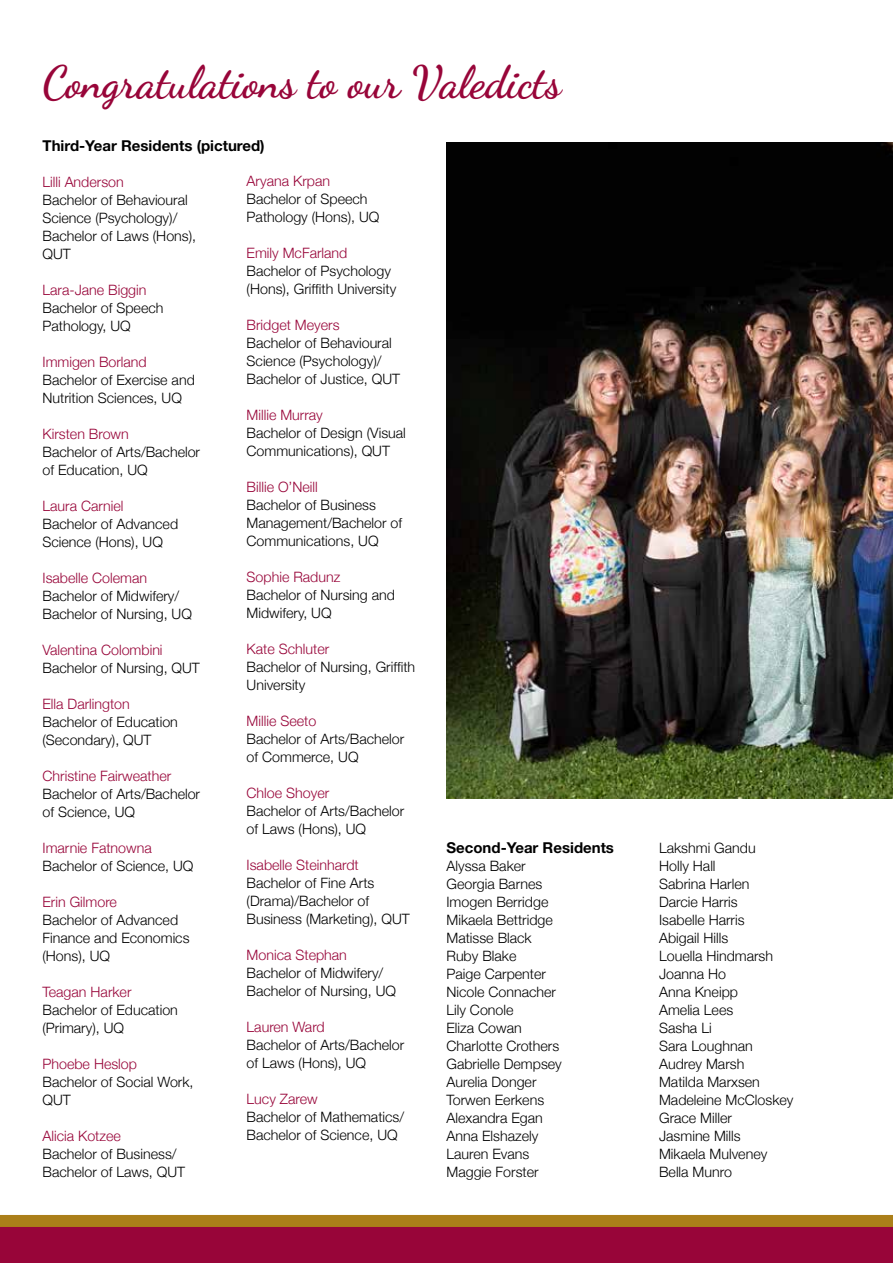
<style>
.page{position:relative;width:893px;height:1263px;background:#fff}
.page>*{position:absolute;margin:0;border:0;box-sizing:border-box;transform-origin:0 0}
.t1{font:700 44.25px "Dancing Script";color:#980539}
.t2{font:700 15px "Helvetica Neue LT Std";color:#000}
.t3{font:300 14.25px/18px "Helvetica Neue";color:#000}
.t4{font:300 14.25px "Helvetica Neue";color:#980539}
</style>
<div class="page">
<svg style="left:0;top:1215px;width:893px;height:48px;background:#9c2330"></svg>
<img style="left:446px;top:142px;width:447px;height:656px">
<h1 class="t1" style="left:43px;top:48px;width:520px">Congratulations to our Valedicts</h1>
<p class="t2" style="left:43px;top:136px;width:224px">Third-Year Residents (pictured)</p>
<p class="t4" style="left:43px;top:173px;width:83px">Lilli Anderson</p>
<p class="t3" style="left:43px;top:190px;width:155px">Bachelor of Behavioural<br>Science (Psychology)/<br>Bachelor of Laws (Hons),<br>QUT</p>
<p class="t4" style="left:43px;top:281px;width:106px">Lara-Jane Biggin</p>
<p class="t3" style="left:43px;top:298px;width:122px">Bachelor of Speech<br>Pathology, UQ</p>
<p class="t4" style="left:43px;top:353px;width:106px">Immigen Borland</p>
<p class="t3" style="left:43px;top:370px;width:154px">Bachelor of Exercise and<br>Nutrition Sciences, UQ</p>
<p class="t4" style="left:43px;top:425px;width:88px">Kirsten Brown</p>
<p class="t3" style="left:43px;top:442px;width:159px">Bachelor of Arts/Bachelor of Education, UQ</p>
<p class="t4" style="left:43px;top:497px;width:83px">Laura Carniel</p>
<p class="t3" style="left:43px;top:514px;width:137px">Bachelor of Advanced<br>Science (Hons), UQ</p>
<p class="t4" style="left:43px;top:569px;width:106px">Isabelle Coleman</p>
<p class="t3" style="left:43px;top:586px;width:151px">Bachelor of Midwifery/<br>Bachelor of Nursing, UQ</p>
<p class="t4" style="left:43px;top:641px;width:122px">Valentina Colombini</p>
<p class="t3" style="left:43px;top:658px;width:159px">Bachelor of Nursing, QUT</p>
<p class="t4" style="left:43px;top:695px;width:89px">Ella Darlington</p>
<p class="t3" style="left:43px;top:712px;width:137px">Bachelor of Education (Secondary), QUT</p>
<p class="t4" style="left:43px;top:767px;width:130px">Christine Fairweather</p>
<p class="t3" style="left:43px;top:784px;width:159px">Bachelor of Arts/Bachelor of Science, UQ</p>
<p class="t4" style="left:43px;top:839px;width:111px">Imarnie Fatnowna</p>
<p class="t3" style="left:43px;top:856px;width:153px">Bachelor of Science, UQ</p>
<p class="t4" style="left:43px;top:893px;width:76px">Erin Gilmore</p>
<p class="t3" style="left:43px;top:910px;width:149px">Bachelor of Advanced<br>Finance and Economics (Hons), UQ</p>
<p class="t4" style="left:43px;top:983px;width:90px">Teagan Harker</p>
<p class="t3" style="left:43px;top:1000px;width:137px">Bachelor of Education (Primary), UQ</p>
<p class="t4" style="left:43px;top:1055px;width:96px">Phoebe Heslop</p>
<p class="t3" style="left:43px;top:1072px;width:153px">Bachelor of Social Work,<br>QUT</p>
<p class="t4" style="left:43px;top:1127px;width:80px">Alicia Kotzee</p>
<p class="t3" style="left:43px;top:1144px;width:144px">Bachelor of Business/<br>Bachelor of Laws, QUT</p>
<p class="t4" style="left:247px;top:173px;width:85px">Aryana Krpan</p>
<p class="t3" style="left:247px;top:190px;width:134px">Bachelor of Speech<br>Pathology (Hons), UQ</p>
<p class="t4" style="left:247px;top:245px;width:102px">Emily McFarland</p>
<p class="t3" style="left:247px;top:262px;width:151px">Bachelor of Psychology (Hons), Griffith University</p>
<p class="t4" style="left:247px;top:317px;width:94px">Bridget Meyers</p>
<p class="t3" style="left:247px;top:334px;width:155px">Bachelor of Behavioural<br>Science (Psychology)/<br>Bachelor of Justice, QUT</p>
<p class="t4" style="left:247px;top:407px;width:78px">Millie Murray</p>
<p class="t3" style="left:247px;top:424px;width:161px">Bachelor of Design (Visual<br>Communications), QUT</p>
<p class="t4" style="left:247px;top:479px;width:73px">Billie O’Neill</p>
<p class="t3" style="left:247px;top:496px;width:157px">Bachelor of Business<br>Management/Bachelor of<br>Communications, UQ</p>
<p class="t4" style="left:247px;top:569px;width:95px">Sophie Radunz</p>
<p class="t3" style="left:247px;top:586px;width:150px">Bachelor of Nursing and<br>Midwifery, UQ</p>
<p class="t4" style="left:247px;top:641px;width:84px">Kate Schluter</p>
<p class="t3" style="left:247px;top:658px;width:170px">Bachelor of Nursing, Griffith<br>University</p>
<p class="t4" style="left:247px;top:713px;width:71px">Millie Seeto</p>
<p class="t3" style="left:247px;top:730px;width:159px">Bachelor of Arts/Bachelor of Commerce, UQ</p>
<p class="t4" style="left:247px;top:785px;width:84px">Chloe Shoyer</p>
<p class="t3" style="left:247px;top:802px;width:159px">Bachelor of Arts/Bachelor of Laws (Hons), UQ</p>
<p class="t4" style="left:247px;top:857px;width:114px">Isabelle Steinhardt</p>
<p class="t3" style="left:247px;top:874px;width:165px">Bachelor of Fine Arts (Drama)/Bachelor of<br>Business (Marketing), QUT</p>
<p class="t4" style="left:247px;top:947px;width:102px">Monica Stephan</p>
<p class="t3" style="left:247px;top:964px;width:151px">Bachelor of Midwifery/<br>Bachelor of Nursing, UQ</p>
<p class="t4" style="left:247px;top:1019px;width:80px">Lauren Ward</p>
<p class="t3" style="left:247px;top:1036px;width:159px">Bachelor of Arts/Bachelor of Laws (Hons), UQ</p>
<p class="t4" style="left:247px;top:1090px;width:73px">Lucy Zarew</p>
<p class="t3" style="left:247px;top:1108px;width:159px">Bachelor of Mathematics/<br>Bachelor of Science, UQ</p>
<p class="t2" style="left:446px;top:838px;width:169px">Second-Year Residents</p>
<p class="t3" style="left:446px;top:856px;width:117px">Alyssa Baker<br>Georgia Barnes<br>Imogen Berridge<br>Mikaela Bettridge<br>Matisse Black<br>Ruby Blake<br>Paige Carpenter<br>Nicole Connacher<br>Lily Conole<br>Eliza Cowan<br>Charlotte Crothers<br>Gabrielle Dempsey<br>Aurelia Donger<br>Torwen Eerkens<br>Alexandra Egan<br>Anna Elshazely<br>Lauren Evans<br>Maggie Forster</p>
<p class="t3" style="left:659px;top:838px;width:136px">Lakshmi Gandu<br>Holly Hall<br>Sabrina Harlen<br>Darcie Harris<br>Isabelle Harris<br>Abigail Hills<br>Louella Hindmarsh<br>Joanna Ho<br>Anna Kneipp<br>Amelia Lees<br>Sasha Li<br>Sara Loughnan<br>Audrey Marsh<br>Matilda Marxsen<br>Madeleine McCloskey<br>Grace Miller<br>Jasmine Mills<br>Mikaela Mulveney<br>Bella Munro</p>
</div>
